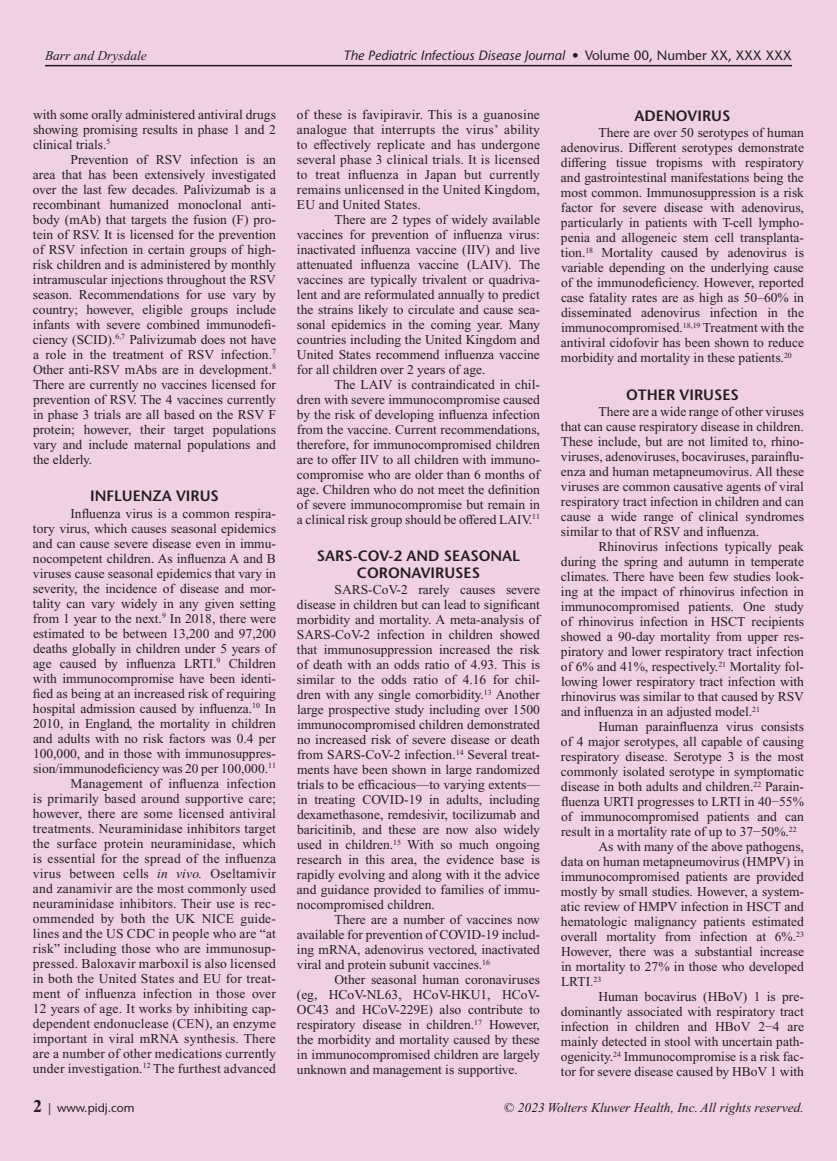
<style>
.page{position:relative;width:837px;height:1161px;background:#f0d0e3}
.page>*{position:absolute;margin:0;border:0;box-sizing:border-box;transform-origin:0 0}
.t1{font:600 15px/16.5px "Stone Sans Std";color:#231f20;text-align:center}
.t2{font:13.5px/15px "Times New Roman PS Std";color:#231f20;text-align:justify}
.t3{font:italic 13.5px "Times New Roman PS Std";color:#231f20}
.t4{font:italic 500 13.5px "Stone Sans Std";color:#231f20}
.t5{font:500 12px "Stone Sans Std";color:#231f20}
.s1{font-style:normal}
.s2{font-style:italic}
.s3{font-family:"Times New Roman PS Std";font-weight:700;font-size:18px}
</style>
<div class="page">
<hr style="left:45px;top:65px;width:747px;height:1px;background:#231f20">
<p class="t3" style="left:45px;top:49px;width:103px">Barr and Drysdale</p>
<p class="t4" style="left:343px;top:48px;width:450px">The Pediatric Infectious Disease Journal • <span class="s1">Volume 00, Number XX, XXX XXX</span></p>
<p class="t2" style="left:33px;top:107px;width:244px">with some orally administered antiviral drugs showing promising results in phase 1 and 2 clinical trials.<sup>5</sup></p>
<p class="t2" style="left:33px;top:152px;width:245px;text-indent:38px">Prevention of RSV infection is an area that has been extensively investigated over the last few decades. Palivizumab is a recombinant humanized monoclonal anti&shy;body (mAb) that targets the fusion (F) pro&shy;tein of RSV. It is licensed for the prevention of RSV infection in certain groups of high&shy;risk children and is administered by monthly intramuscular injections throughout the RSV season. Recommendations for use vary by country; however, eligible groups include infants with severe combined immunodefi&shy;ciency (SCID).<sup>6,7</sup> Palivizumab does not have a role in the treatment of RSV infection.<sup>7<br></sup>Other anti-RSV mAbs are in development.<sup>8<br></sup>There are currently no vaccines licensed for prevention of RSV. The 4 vaccines currently in phase 3 trials are all based on the RSV F protein; however, their target populations vary and include maternal populations and the elderly.</p>
<p class="t1" style="left:90px;top:488px;width:130px">INFLUENZA VIRUS</p>
<p class="t2" style="left:33px;top:506px;width:245px;text-align:right">Influenza virus is a common respira-<br>tory virus, which causes seasonal epidemics and can cause severe disease even in immu&shy;nocompetent children. As influenza A and B viruses cause seasonal epidemics that vary in severity, the incidence of disease and mor&shy;tality can vary widely in any given setting from 1 year to the next.<sup>9</sup> In 2018, there were estimated to be between 13,200 and 97,200 deaths globally in children under 5 years of age caused by influenza LRTI.<sup>9</sup> Children with immunocompromise have been identi&shy;fied as being at an increased risk of requiring hospital admission caused by influenza.<sup>10</sup> In 2010, in England, the mortality in children and adults with no risk factors was 0.4 per 100,000, and in those with immunosuppres&shy;sion/immunodeficiency was 20 per 100,000.<sup>11<br></sup>Management of influenza infection<br>is primarily based around supportive care; however, there are some licensed antiviral treatments. Neuraminidase inhibitors target the surface protein neuraminidase, which is essential for the spread of the influenza virus between cells <span class="s2">in vivo.</span> Oseltamivir and zanamivir are the most commonly used neuraminidase inhibitors. Their use is rec&shy;ommended by both the UK NICE guide&shy;lines and the US CDC in people who are “at risk” including those who are immunosup&shy;pressed. Baloxavir marboxil is also licensed in both the United States and EU for treat&shy;ment of influenza infection in those over 12 years of age. It works by inhibiting cap&shy;dependent endonuclease (CEN), an enzyme important in viral mRNA synthesis. There are a number of other medications currently under investigation.<sup>12</sup> The furthest advanced</p>
<p class="t2" style="left:297px;top:107px;width:245px">of these is favipiravir. This is a guanosine analogue that interrupts the virus’ ability to effectively replicate and has undergone several phase 3 clinical trials. It is licensed to treat influenza in Japan but currently remains unlicensed in the United Kingdom, EU and United States.</p>
<p class="t2" style="left:297px;top:212px;width:245px;text-indent:38px">There are 2 types of widely available vaccines for prevention of influenza virus: inactivated influenza vaccine (IIV) and live attenuated influenza vaccine (LAIV). The vaccines are typically trivalent or quadriva&shy;lent and are reformulated annually to predict the strains likely to circulate and cause sea&shy;sonal epidemics in the coming year. Many countries including the United Kingdom and United States recommend influenza vaccine for all children over 2 years of age.</p>
<p class="t2" style="left:297px;top:377px;width:245px;text-indent:38px">The LAIV is contraindicated in chil&shy;dren with severe immunocompromise caused by the risk of developing influenza infection from the vaccine. Current recommendations, therefore, for immunocompromised children are to offer IIV to all children with immuno&shy;compromise who are older than 6 months of age. Children who do not meet the definition of severe immunocompromise but remain in a clinical risk group should be offered LAIV.<sup>11</sup></p>
<p class="t1" style="left:317px;top:548px;width:205px">SARS-COV-2 AND SEASONAL<br>CORONAVIRUSES</p>
<p class="t2" style="left:297px;top:582px;width:245px;text-indent:38px">SARS-CoV-2 rarely causes severe disease in children but can lead to significant morbidity and mortality. A meta-analysis of SARS-CoV-2 infection in children showed that immunosuppression increased the risk of death with an odds ratio of 4.93. This is similar to the odds ratio of 4.16 for chil&shy;dren with any single comorbidity.<sup>13</sup> Another large prospective study including over 1500 immunocompromised children demonstrated no increased risk of severe disease or death from SARS-CoV-2 infection.<sup>14</sup> Several treat&shy;ments have been shown in large randomized trials to be efficacious—to varying extents— in treating COVID-19 in adults, including dexamethasone, remdesivir, tocilizumab and baricitinib, and these are now also widely used in children.<sup>15</sup> With so much ongoing research in this area, the evidence base is rapidly evolving and along with it the advice and guidance provided to families of immu&shy;nocompromised children.</p>
<p class="t2" style="left:297px;top:912px;width:245px;text-indent:38px">There are a number of vaccines now available for prevention of COVID-19 includ&shy;ing mRNA, adenovirus vectored, inactivated viral and protein subunit vaccines.<sup>16</sup></p>
<p class="t2" style="left:297px;top:972px;width:245px;text-indent:38px">Other seasonal human coronaviruses (eg, HCoV-NL63, HCoV-HKU1, HCoV-OC43 and HCoV-229E) also contribute to respiratory disease in children.<sup>17</sup> However, the morbidity and mortality caused by these in immunocompromised children are largely unknown and management is supportive.</p>
<p class="t1" style="left:635px;top:107px;width:97px">ADENOVIRUS</p>
<p class="t2" style="left:561px;top:125px;width:245px;text-indent:38px">There are over 50 serotypes of human adenovirus. Different serotypes demonstrate differing tissue tropisms with respiratory and gastrointestinal manifestations being the most common. Immunosuppression is a risk factor for severe disease with adenovirus, particularly in patients with T-cell lympho&shy;penia and allogeneic stem cell transplanta&shy;tion.<sup>18</sup> Mortality caused by adenovirus is variable depending on the underlying cause of the immunodeficiency. However, reported case fatality rates are as high as 50–60% in disseminated adenovirus infection in the immunocompromised.<sup>18,19</sup> Treatment with the antiviral cidofovir has been shown to reduce morbidity and mortality in these patients.<sup>20</sup></p>
<p class="t1" style="left:626px;top:386px;width:114px">OTHER VIRUSES</p>
<p class="t2" style="left:561px;top:404px;width:245px;text-indent:38px">There are a wide range of other viruses that can cause respiratory disease in children.<br>These include, but are not limited to, rhino&shy;viruses, adenoviruses, bocaviruses, parainflu&shy;enza and human metapneumovirus. All these viruses are common causative agents of viral respiratory tract infection in children and can cause a wide range of clinical syndromes similar to that of RSV and influenza.</p>
<p class="t2" style="left:561px;top:539px;width:245px;text-indent:38px">Rhinovirus infections typically peak during the spring and autumn in temperate climates. There have been few studies look&shy;ing at the impact of rhinovirus infection in immunocompromised patients. One study of rhinovirus infection in HSCT recipients showed a 90-day mortality from upper res&shy;piratory and lower respiratory tract infection of 6% and 41%, respectively.<sup>21</sup> Mortality fol&shy;lowing lower respiratory tract infection with rhinovirus was similar to that caused by RSV and influenza in an adjusted model.<sup>21</sup></p>
<p class="t2" style="left:598px;top:719px;width:207px">Human parainfluenza virus consists</p>
<p class="t2" style="left:561px;top:734px;width:245px">of 4 major serotypes, all capable of causing</p>
<p class="t2" style="left:561px;top:749px;width:245px">respiratory disease. Serotype 3 is the most</p>
<p class="t2" style="left:561px;top:764px;width:245px">commonly isolated serotype in symptomatic</p>
<p class="t2" style="left:561px;top:779px;width:245px">disease in both adults and children.<sup>22</sup> Parain-</p>
<p class="t2" style="left:561px;top:794px;width:244px">fluenza URTI progresses to LRTI in 40−55%</p>
<p class="t2" style="left:561px;top:809px;width:244px">of immunocompromised patients and can</p>
<p class="t2" style="left:561px;top:824px;width:237px">result in a mortality rate of up to 37−50%.<sup>22</sup></p>
<p class="t2" style="left:598px;top:839px;width:207px">As with many of the above pathogens,</p>
<p class="t2" style="left:561px;top:854px;width:245px">data on human metapneumovirus (HMPV) in</p>
<p class="t2" style="left:561px;top:869px;width:245px">immunocompromised patients are provided</p>
<p class="t2" style="left:561px;top:884px;width:245px">mostly by small studies. However, a system-</p>
<p class="t2" style="left:561px;top:899px;width:245px">atic review of HMPV infection in HSCT and</p>
<p class="t2" style="left:561px;top:914px;width:245px">hematologic malignancy patients estimated</p>
<p class="t2" style="left:561px;top:929px;width:245px">overall mortality from infection at 6%.<sup>23</sup></p>
<p class="t2" style="left:561px;top:944px;width:245px">However, there was a substantial increase</p>
<p class="t2" style="left:561px;top:959px;width:245px">in mortality to 27% in those who developed</p>
<p class="t2" style="left:561px;top:974px;width:42px">LRTI.<sup>23</sup></p>
<p class="t2" style="left:598px;top:989px;width:207px">Human bocavirus (HBoV) 1 is pre-</p>
<p class="t2" style="left:561px;top:1004px;width:244px">dominantly associated with respiratory tract</p>
<p class="t2" style="left:561px;top:1019px;width:245px">infection in children and HBoV 2−4 are</p>
<p class="t2" style="left:561px;top:1034px;width:245px">mainly detected in stool with uncertain path-</p>
<p class="t2" style="left:561px;top:1049px;width:244px">ogenicity.<sup>24</sup> Immunocompromise is a risk fac-</p>
<p class="t2" style="left:561px;top:1064px;width:244px">tor for severe disease caused by HBoV 1 with</p>
<p class="t5" style="left:33px;top:1101px;width:103px"><span class="s3">2</span> | www.pidj.com</p>
<p class="t3" style="left:504px;top:1100px;width:302px">© 2023 Wolters Kluwer Health, Inc. All rights reserved.</p>
</div>
